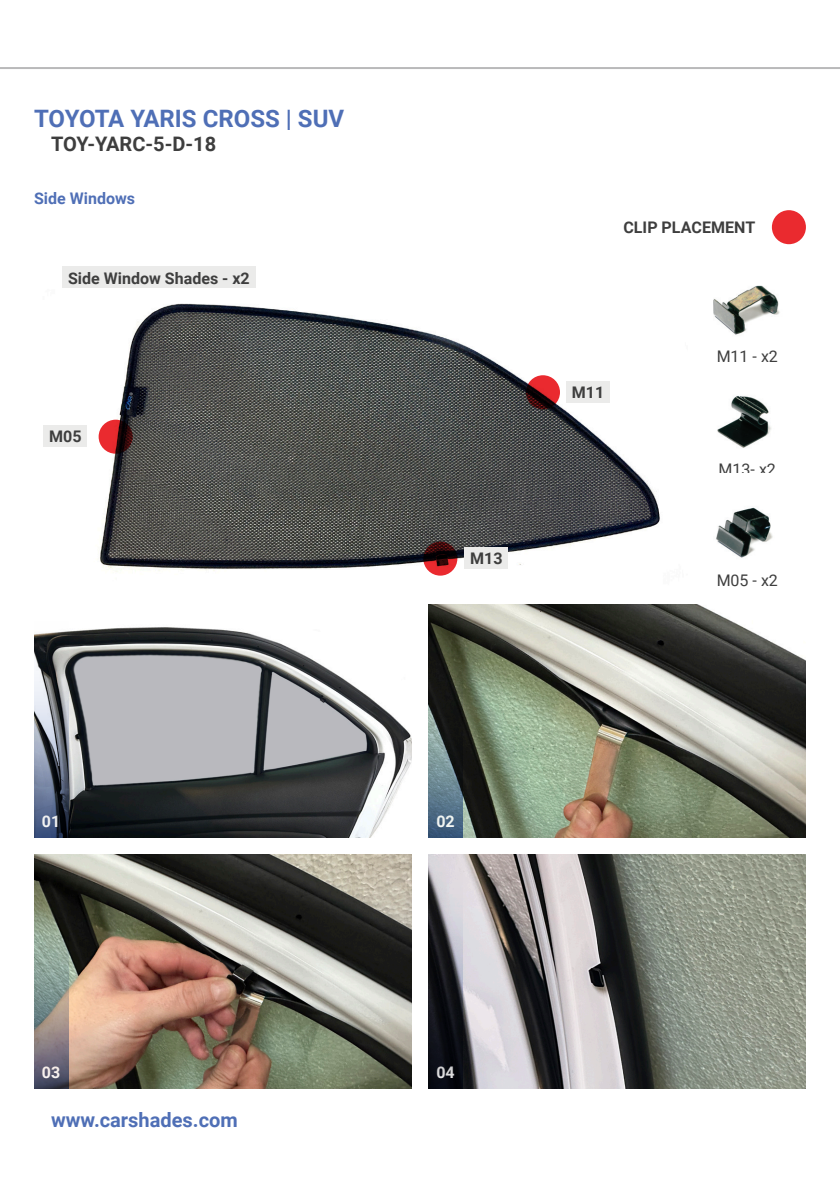
<style>
.page{position:relative;width:840px;height:1191px;background:#fff}
.page>*{position:absolute;margin:0;border:0;box-sizing:border-box;transform-origin:0 0}
.Vehicle_Name{font:700 24px "Roboto";color:#4f6fb6}
.t1{font:700 20px "Roboto";color:#4f6fb6}
.Vehicle_PN{font:700 20px "Roboto";letter-spacing:-.005em;color:#3e3e3e}
.Shade_Labels{font:700 16px "Roboto";color:#3e3e3e}
.Component_Labels{font:16px "Roboto";color:#3e3e3e}
.Clip_Placement{font:700 16px "Roboto";color:#3e3e3e}
.Required_Components{font:700 16px "Roboto";color:#4f6fb6}
.t2{font:700 16px "Roboto";color:#fff}
</style>
<div class="page">
<hr style="left:0;top:67px;width:839px;height:2px;background:#b9b9ba">
<img style="left:62px;top:242px;width:719px;height:334px">
<img style="left:68px;top:627px;width:343px;height:211px">
<img style="left:68px;top:855px;width:343px;height:234px">
<img style="left:462px;top:604px;width:343px;height:234px">
<img style="left:462px;top:855px;width:343px;height:234px">
<div style="left:62px;top:267px;width:193px;height:21px;background:#ebebea"></div>
<div style="left:771px;top:210px;width:34px;height:34px;background:#ea2a2f;border-radius:50%"></div>
<svg style="left:423px;top:541px;width:34px;height:34px"></svg>
<div style="left:464px;top:547px;width:44px;height:21px;background:#ebebea"></div>
<svg style="left:525px;top:375px;width:34px;height:34px"></svg>
<div style="left:565px;top:381px;width:44px;height:21px;background:#ebebea"></div>
<svg style="left:99px;top:420px;width:34px;height:34px"></svg>
<div style="left:43px;top:425px;width:44px;height:22px;background:#ebebea"></div>
<img style="left:688px;top:250px;width:93px;height:326px">
<svg style="left:34px;top:631px;width:34px;height:207px;background:#686f7c"></svg>
<svg style="left:34px;top:855px;width:34px;height:234px;background:#6e736e"></svg>
<svg style="left:428px;top:604px;width:34px;height:234px;background:#3f4b4c"></svg>
<svg style="left:428px;top:855px;width:34px;height:234px;background:#4c4c52"></svg>
<p class="Vehicle_Name" style="left:34px;top:102px;width:311px">TOYOTA YARIS CROSS | SUV</p>
<p class="Vehicle_PN" style="left:51px;top:130px;width:167px">TOY-YARC-5-D-18</p>
<p class="Required_Components" style="left:34px;top:188px;width:102px">Side Windows</p>
<p class="Shade_Labels" style="left:68px;top:267px;width:183px">Side Window Shades - x2</p>
<p class="Shade_Labels" style="left:49px;top:425px;width:34px">M05</p>
<p class="t2" style="left:42px;top:809px;width:20px">01</p>
<p class="Shade_Labels" style="left:470px;top:547px;width:34px">M13</p>
<p class="Clip_Placement" style="left:623px;top:216px;width:133px">CLIP PLACEMENT</p>
<p class="Shade_Labels" style="left:571px;top:381px;width:34px">M11</p>
<p class="Component_Labels" style="left:716px;top:345px;width:63px">M11 - x2</p>
<p class="Component_Labels" style="left:718px;top:458px;width:59px">M13- x2</p>
<p class="Component_Labels" style="left:716px;top:569px;width:63px">M05 - x2</p>
<p class="t2" style="left:436px;top:809px;width:20px">02</p>
<p class="t2" style="left:42px;top:1060px;width:20px">03</p>
<p class="t1" style="left:51px;top:1105px;width:188px">www.carshades.com</p>
<p class="t2" style="left:436px;top:1060px;width:20px">04</p>
</div>
